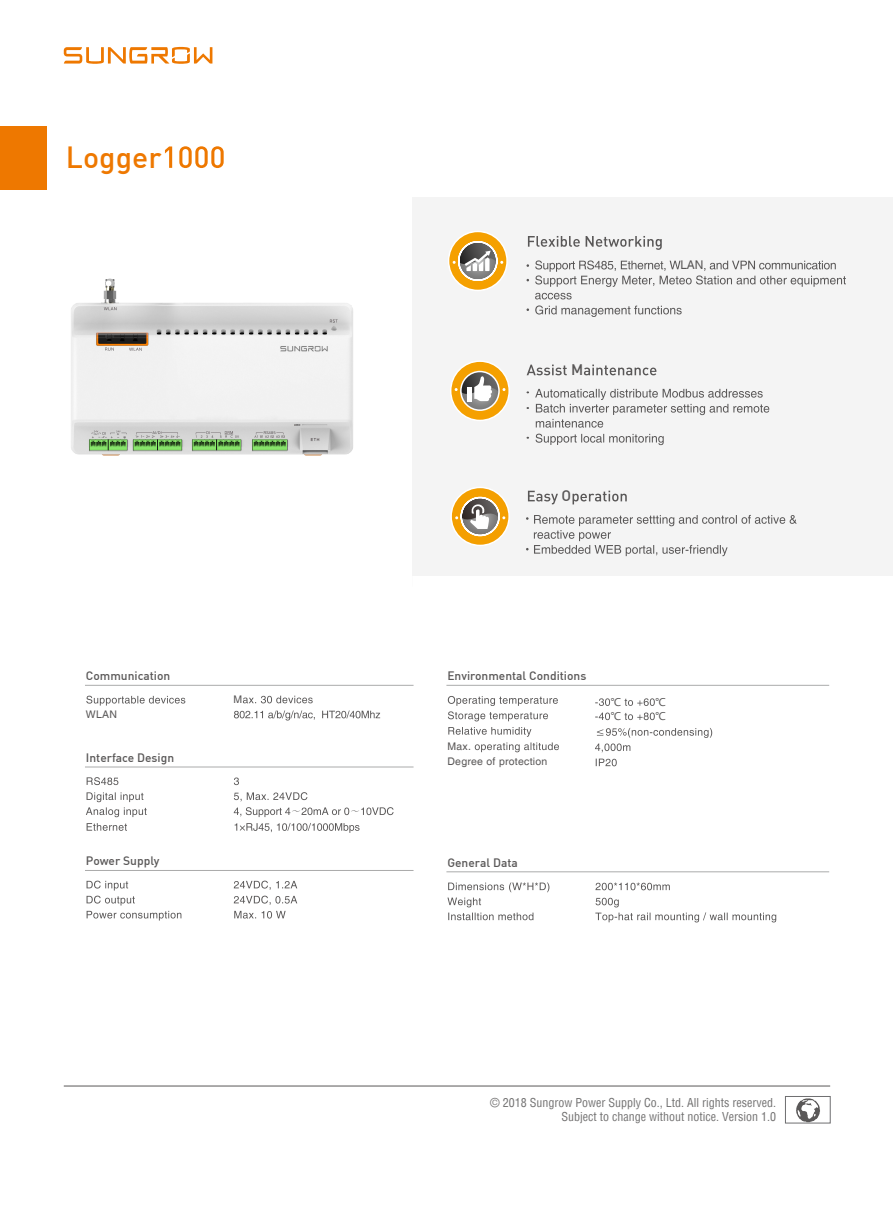
<style>
.page{position:relative;width:893px;height:1212px;background:#fff}
.page>*{position:absolute;margin:0;border:0;box-sizing:border-box;transform-origin:0 0}
.t1{font:500 30px "DIN";color:#ee7800}
.t2{font:500 15px "DIN";color:#595757}
.t3{font:condensed 12px/14.4px "Helvetica";color:#727171;text-align:right}
.t4{font:500 12px "DIN";color:#595757}
.t5{font:12px "Helvetica";color:#595757}
.t6{font:10.5px/15.5px "Helvetica";letter-spacing:.025em;color:#595757}
.t7{font:10.5px "Microsoft Ya Hei";color:#595757}
.t8{font:300 10.5px "Adobe Song Std";color:#595757}
</style>
<div class="page">
<hr style="left:64px;top:1086px;width:766px;height:1px;background:#595757">
<svg style="left:165px;top:146px;width:59px;height:22px"></svg>
<img style="left:796px;top:1098px;width:24px;height:23px">
<div style="left:785px;top:1096px;width:45px;height:27px;border:1px solid #6e6e70"></div>
<img style="left:71px;top:203px;width:342px;height:328px">
<div style="left:413px;top:197px;width:480px;height:379px;background:#f4f4f4"></div>
<svg style="left:526px;top:515px;width:271px;height:41px"></svg>
<svg style="left:528px;top:491px;width:30px;height:13px"></svg>
<svg style="left:572px;top:491px;width:55px;height:13px"></svg>
<svg style="left:535px;top:260px;width:311px;height:27px"></svg>
<svg style="left:535px;top:293px;width:37px;height:6px"></svg>
<svg style="left:535px;top:305px;width:147px;height:12px"></svg>
<svg style="left:528px;top:236px;width:134px;height:14px"></svg>
<svg style="left:527px;top:365px;width:40px;height:10px"></svg>
<svg style="left:584px;top:365px;width:72px;height:10px"></svg>
<svg style="left:535px;top:389px;width:234px;height:39px"></svg>
<svg style="left:536px;top:434px;width:128px;height:11px"></svg>
<svg style="left:449px;top:231px;width:58px;height:59px"></svg>
<div style="left:448px;top:231px;width:60px;height:60px;border:2px solid #fff;border-radius:50%"></div>
<svg style="left:453px;top:240px;width:50px;height:42px"></svg>
<svg style="left:451px;top:361px;width:58px;height:59px"></svg>
<div style="left:450px;top:360px;width:60px;height:61px;border:2px solid #fff;border-radius:50%"></div>
<svg style="left:461px;top:371px;width:38px;height:39px"></svg>
<div style="left:460px;top:371px;width:40px;height:40px;border:2px solid #fff;border-radius:50%"></div>
<svg style="left:455px;top:371px;width:50px;height:30px"></svg>
<hr style="left:468px;top:387px;width:4px;height:14px;background:#fff">
<hr style="left:85px;top:685px;width:329px;height:1px;background:#aaabab">
<svg style="left:86px;top:696px;width:99px;height:9px"></svg>
<svg style="left:243px;top:696px;width:70px;height:7px"></svg>
<svg style="left:234px;top:710px;width:146px;height:10px"></svg>
<hr style="left:446px;top:685px;width:383px;height:1px;background:#aaabab">
<svg style="left:595px;top:698px;width:15px;height:8px"></svg>
<svg style="left:625px;top:698px;width:30px;height:8px"></svg>
<svg style="left:595px;top:712px;width:15px;height:8px"></svg>
<svg style="left:625px;top:712px;width:30px;height:8px"></svg>
<svg style="left:595px;top:728px;width:117px;height:24px"></svg>
<svg style="left:596px;top:759px;width:21px;height:7px"></svg>
<hr style="left:446px;top:871px;width:383px;height:1px;background:#aaabab">
<svg style="left:447px;top:882px;width:102px;height:38px"></svg>
<svg style="left:595px;top:882px;width:75px;height:8px"></svg>
<svg style="left:595px;top:898px;width:181px;height:24px"></svg>
<hr style="left:85px;top:767px;width:329px;height:1px;background:#aaabab">
<svg style="left:87px;top:777px;width:31px;height:8px"></svg>
<svg style="left:86px;top:792px;width:61px;height:25px"></svg>
<svg style="left:87px;top:823px;width:40px;height:8px"></svg>
<svg style="left:234px;top:777px;width:5px;height:8px"></svg>
<svg style="left:234px;top:792px;width:73px;height:9px"></svg>
<svg style="left:234px;top:807px;width:56px;height:10px"></svg>
<svg style="left:301px;top:807px;width:48px;height:8px"></svg>
<svg style="left:361px;top:807px;width:33px;height:8px"></svg>
<svg style="left:235px;top:823px;width:124px;height:10px"></svg>
<hr style="left:85px;top:870px;width:329px;height:1px;background:#aaabab">
<svg style="left:87px;top:880px;width:41px;height:10px"></svg>
<svg style="left:87px;top:896px;width:48px;height:9px"></svg>
<svg style="left:87px;top:911px;width:94px;height:9px"></svg>
<svg style="left:234px;top:881px;width:63px;height:9px"></svg>
<svg style="left:234px;top:896px;width:63px;height:9px"></svg>
<svg style="left:234px;top:911px;width:52px;height:7px"></svg>
<svg style="left:448px;top:696px;width:110px;height:25px"></svg>
<svg style="left:448px;top:727px;width:111px;height:25px"></svg>
<div style="left:0;top:127px;width:47px;height:63px;background:#ee7800"></div>
<svg style="left:64px;top:47px;width:148px;height:17px"></svg>
<svg style="left:451px;top:487px;width:58px;height:58px"></svg>
<div style="left:450px;top:487px;width:60px;height:59px;border:2px solid #fff;border-radius:50%"></div>
<svg style="left:455px;top:496px;width:50px;height:41px"></svg>
<h1 class="t1" style="left:66px;top:138px;width:97px">Logger</h1>
<p class="t4" style="left:86px;top:668px;width:86px">Communication</p>
<p class="t6" style="left:86px;top:707px;width:33px">WLAN</p>
<p class="t4" style="left:86px;top:750px;width:90px">Interface Design</p>
<p class="t4" style="left:86px;top:853px;width:75px">Power Supply</p>
<p class="t6" style="left:233px;top:692px;width:10px">M</p>
<p class="t8" style="left:291px;top:805px;width:12px">～</p>
<p class="t8" style="left:350px;top:805px;width:12px">～</p>
<p class="t2" style="left:571px;top:360px;width:14px">M</p>
<p class="t2" style="left:562px;top:486px;width:11px">O</p>
<p class="t5" style="left:680px;top:258px;width:24px">LAN</p>
<p class="t4" style="left:447px;top:668px;width:140px">Environmental Conditions</p>
<p class="t6" style="left:447px;top:739px;width:101px">Max.<br>Degree of protection</p>
<p class="t7" style="left:611px;top:695px;width:12px">℃</p>
<p class="t7" style="left:655px;top:695px;width:12px">℃</p>
<p class="t7" style="left:611px;top:709px;width:12px">℃</p>
<p class="t7" style="left:655px;top:709px;width:12px">℃</p>
<p class="t4" style="left:447px;top:854px;width:72px">General Data</p>
<p class="t3" style="left:490px;top:1095px;width:287px">© 2018 Sungrow Power Supply Co., Ltd. All rights reserved.<br>Subject to change without notice. Version 1.0</p>
</div>
